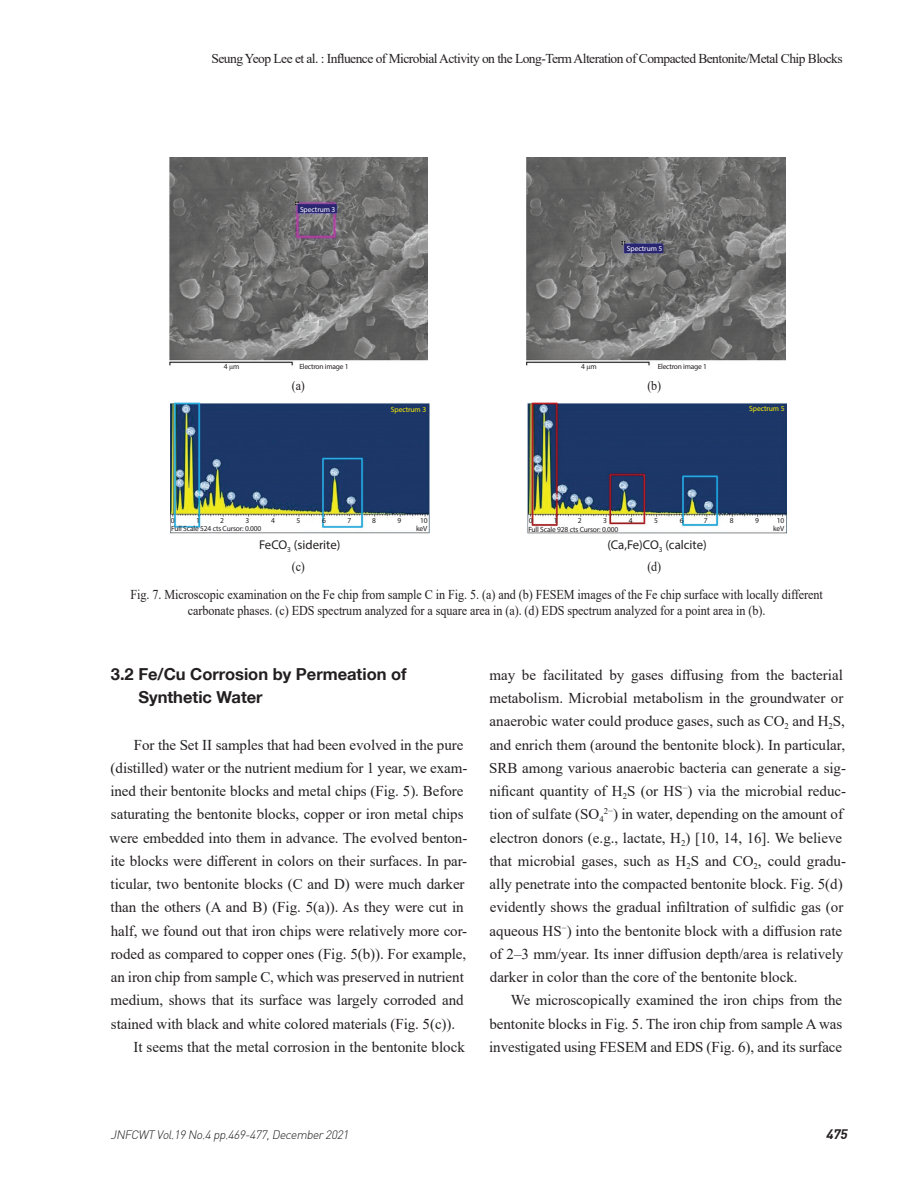
<style>
.page{position:relative;width:915px;height:1187px;background:#fff}
.page>*{position:absolute;margin:0;border:0;box-sizing:border-box;transform-origin:0 0}
.t1{font:700 16.5px/23.2px "Helvetica 75";color:#231f20}
.t2{font:15px/23.2px "Times New Roman";color:#231f20}
.t3{font:13.5px/15.5px "Times New Roman";letter-spacing:-.005em;color:#231f20;text-align:center;scale:.9 1}
.t4{font:13.5px "Times New Roman";letter-spacing:-.04em;color:#231f20}
.t5{font:13.5px "Times New Roman";letter-spacing:-.005em;color:#231f20;scale:.89 1}
.t6{font:italic 13.5px "Dinbol";color:#231f20}
.t7{font:12.75px "Myriad Pro";color:#231f20}
.t8{font:italic 12px "Dinlig";color:#231f20}
.t9{font:7.5px "Myriad Pro";letter-spacing:-.02em;color:#231f20}
.t10{font:7.5px "Myriad Pro";letter-spacing:-.01em;color:#fff101}
.t11{font:7.5px "Myriad Pro";letter-spacing:-.01em;color:#fff}
.t12{font:7.2px "Myriad Pro";letter-spacing:-.065em;color:#fff;scale:.96 1}
.t13{font:7.2px/7.6px "Myriad Pro";letter-spacing:-.065em;color:#fff;scale:.93 1}
.t14{font:7.2px "Myriad Pro";letter-spacing:-.065em;color:#fff;scale:.9 1}
.s1{font-family:"Times New Roman"}
</style>
<div class="page">
<img style="left:169px;top:157px;width:258px;height:209px">
<img style="left:526px;top:157px;width:259px;height:209px">
<img style="left:170px;top:402px;width:260px;height:132px">
<img style="left:527px;top:402px;width:259px;height:132px">
<p class="t4" style="left:211px;top:49px;width:632px">Seung Yeop Lee et al. : Influence of Microbial Activity on the Long-Term Alteration of Compacted Bentonite/Metal Chip Blocks</p>
<p class="t11" style="left:300px;top:204px;width:37px">Spectrum 3</p>
<p class="t11" style="left:626px;top:244px;width:37px">Spectrum 5</p>
<p class="t9" style="left:224px;top:362px;width:17px">4 <span class="s1">μ</span>m</p>
<p class="t9" style="left:299px;top:361px;width:51px">Electron image 1</p>
<p class="t9" style="left:581px;top:362px;width:17px">4 <span class="s1">μ</span>m</p>
<p class="t9" style="left:657px;top:361px;width:51px">Electron image 1</p>
<p class="t12" style="left:183px;top:405px;width:6px">O</p>
<p class="t12" style="left:187px;top:427px;width:8px">Fe</p>
<p class="t5" style="left:292px;top:375px;width:16px">(a)</p>
<p class="t5" style="left:647px;top:375px;width:17px">(b)</p>
<p class="t10" style="left:391px;top:404px;width:37px">Spectrum 3</p>
<p class="t10" style="left:749px;top:404px;width:37px">Spectrum 5</p>
<p class="t12" style="left:541px;top:405px;width:6px">O</p>
<p class="t12" style="left:545px;top:420px;width:8px">Fe</p>
<p class="t12" style="left:177px;top:469px;width:6px">C</p>
<p class="t12" style="left:178px;top:478px;width:5px">K</p>
<p class="t12" style="left:214px;top:459px;width:6px">Si</p>
<p class="t12" style="left:207px;top:473px;width:7px">Al</p>
<p class="t12" style="left:331px;top:468px;width:8px">Fe</p>
<p class="t12" style="left:535px;top:455px;width:6px">C</p>
<p class="t12" style="left:534px;top:464px;width:9px">Ca</p>
<p class="t14" style="left:200px;top:481px;width:11px">Mg</p>
<p class="t12" style="left:619px;top:481px;width:9px">Ca</p>
<p class="t13" style="left:553px;top:485px;width:16px;text-indent:5px">Mg<br>Na</p>
<p class="t12" style="left:195px;top:489px;width:9px">Na</p>
<p class="t12" style="left:229px;top:491px;width:5px">S</p>
<p class="t12" style="left:255px;top:491px;width:5px">K</p>
<p class="t12" style="left:571px;top:493px;width:6px">Si</p>
<p class="t12" style="left:586px;top:496px;width:5px">S</p>
<p class="t12" style="left:347px;top:496px;width:8px">Fe</p>
<p class="t12" style="left:261px;top:497px;width:5px">K</p>
<p class="t12" style="left:628px;top:499px;width:9px">Ca</p>
<p class="t12" style="left:688px;top:489px;width:8px">Fe</p>
<p class="t12" style="left:704px;top:500px;width:8px">Fe</p>
<p class="t9" style="left:171px;top:516px;width:5px">0</p>
<p class="t9" style="left:196px;top:516px;width:5px">1</p>
<p class="t9" style="left:220px;top:516px;width:5px">2</p>
<p class="t9" style="left:245px;top:516px;width:5px">3</p>
<p class="t9" style="left:271px;top:516px;width:5px">4</p>
<p class="t9" style="left:296px;top:516px;width:5px">5</p>
<p class="t9" style="left:322px;top:516px;width:5px">6</p>
<p class="t9" style="left:347px;top:516px;width:5px">7</p>
<p class="t9" style="left:372px;top:516px;width:5px">8</p>
<p class="t9" style="left:397px;top:516px;width:5px">9</p>
<p class="t9" style="left:420px;top:516px;width:9px">10</p>
<p class="t9" style="left:528px;top:516px;width:5px">0</p>
<p class="t9" style="left:553px;top:516px;width:5px">1</p>
<p class="t9" style="left:577px;top:516px;width:5px">2</p>
<p class="t9" style="left:603px;top:516px;width:5px">3</p>
<p class="t9" style="left:628px;top:516px;width:5px">4</p>
<p class="t9" style="left:654px;top:516px;width:5px">5</p>
<p class="t9" style="left:679px;top:516px;width:5px">6</p>
<p class="t9" style="left:703px;top:516px;width:5px">7</p>
<p class="t9" style="left:729px;top:516px;width:5px">8</p>
<p class="t9" style="left:754px;top:516px;width:5px">9</p>
<p class="t9" style="left:776px;top:516px;width:9px">10</p>
<p class="t9" style="left:416px;top:524px;width:13px">keV</p>
<p class="t9" style="left:171px;top:523px;width:92px">Full Scale 524 cts Cursor: 0.000</p>
<p class="t9" style="left:528px;top:524px;width:92px">Full Scale 928 cts Cursor: 0.000</p>
<p class="t9" style="left:772px;top:524px;width:13px">keV</p>
<p class="t7" style="left:259px;top:537px;width:83px">FeCO<sub>3</sub> (siderite)</p>
<p class="t7" style="left:607px;top:537px;width:101px">(Ca,Fe)CO<sub>3</sub> (calcite)</p>
<p class="t5" style="left:292px;top:557px;width:16px">(c)</p>
<p class="t5" style="left:647px;top:557px;width:17px">(d)</p>
<p class="t3" style="left:130px;top:586px;width:770px">Fig. 7. Microscopic examination on the Fe chip from sample C in Fig. 5. (a) and (b) FESEM images of the Fe chip surface with locally different carbonate phases. (c) EDS spectrum analyzed for a square area in (a). (d) EDS spectrum analyzed for a point area in (b).</p>
<p class="t1" style="left:138px;top:661px;width:269px;text-indent:-28px">3.2 Fe/Cu Corrosion by Permeation of<br>Synthetic Water</p>
<p class="t2" style="left:134px;top:732px;width:331px">For the Set II samples that had been evolved in the pure</p>
<p class="t2" style="left:111px;top:755px;width:358px">(distilled) water or the nutrient medium for 1 year, we exam-</p>
<p class="t2" style="left:110px;top:778px;width:354px">ined their bentonite blocks and metal chips (Fig. 5). Before</p>
<p class="t2" style="left:111px;top:802px;width:354px">saturating the bentonite blocks, copper or iron metal chips</p>
<p class="t2" style="left:110px;top:825px;width:359px">were embedded into them in advance. The evolved benton-</p>
<p class="t2" style="left:110px;top:848px;width:358px">ite blocks were different in colors on their surfaces. In par-</p>
<p class="t2" style="left:111px;top:871px;width:355px">ticular, two bentonite blocks (C and D) were much darker</p>
<p class="t2" style="left:111px;top:895px;width:354px">than the others (A and B) (Fig. 5(a)). As they were cut in</p>
<p class="t2" style="left:111px;top:918px;width:358px">half, we found out that iron chips were relatively more cor-</p>
<p class="t2" style="left:111px;top:941px;width:357px">roded as compared to copper ones (Fig. 5(b)). For example,</p>
<p class="t2" style="left:111px;top:964px;width:354px">an iron chip from sample C, which was preserved in nutrient</p>
<p class="t2" style="left:111px;top:988px;width:354px">medium, shows that its surface was largely corroded and</p>
<p class="t2" style="left:111px;top:1011px;width:345px">stained with black and white colored materials (Fig. 5(c)).</p>
<p class="t2" style="left:133px;top:1034px;width:333px">It seems that the metal corrosion in the bentonite block</p>
<p class="t2" style="left:489px;top:662px;width:358px">may be facilitated by gases diffusing from the bacterial metabolism. Microbial metabolism in the groundwater or anaerobic water could produce gases, such as CO<sub>2</sub> and H<sub>2</sub>S, and enrich them (around the bentonite block). In particular, SRB among various anaerobic bacteria can generate a sig&shy;nificant quantity of H<sub>2</sub>S (or HS<sup>−</sup>) via the microbial reduc&shy;tion of sulfate (SO<sub>4</sub><sup>2−</sup>) in water, depending on the amount of electron donors (e.g., lactate, H<sub>2</sub>) [10, 14, 16]. We believe that microbial gases, such as H<sub>2</sub>S and CO<sub>2</sub>, could gradu&shy;ally penetrate into the compacted bentonite block. Fig. 5(d) evidently shows the gradual infiltration of sulfidic gas (or aqueous HS<sup>−</sup>) into the bentonite block with a diffusion rate of 2–3 mm/year. Its inner diffusion depth/area is relatively darker in color than the core of the bentonite block.</p>
<p class="t2" style="left:489px;top:988px;width:354px;text-align:justify;text-indent:22px">We microscopically examined the iron chips from the bentonite blocks in Fig. 5. The iron chip from sample A was investigated using FESEM and EDS (Fig. 6), and its surface</p>
<p class="t8" style="left:111px;top:1126px;width:242px">JNFCWT Vol.19 No.4 pp.469-477,December2021</p>
<p class="t6" style="left:825px;top:1125px;width:26px">475</p>
</div>
